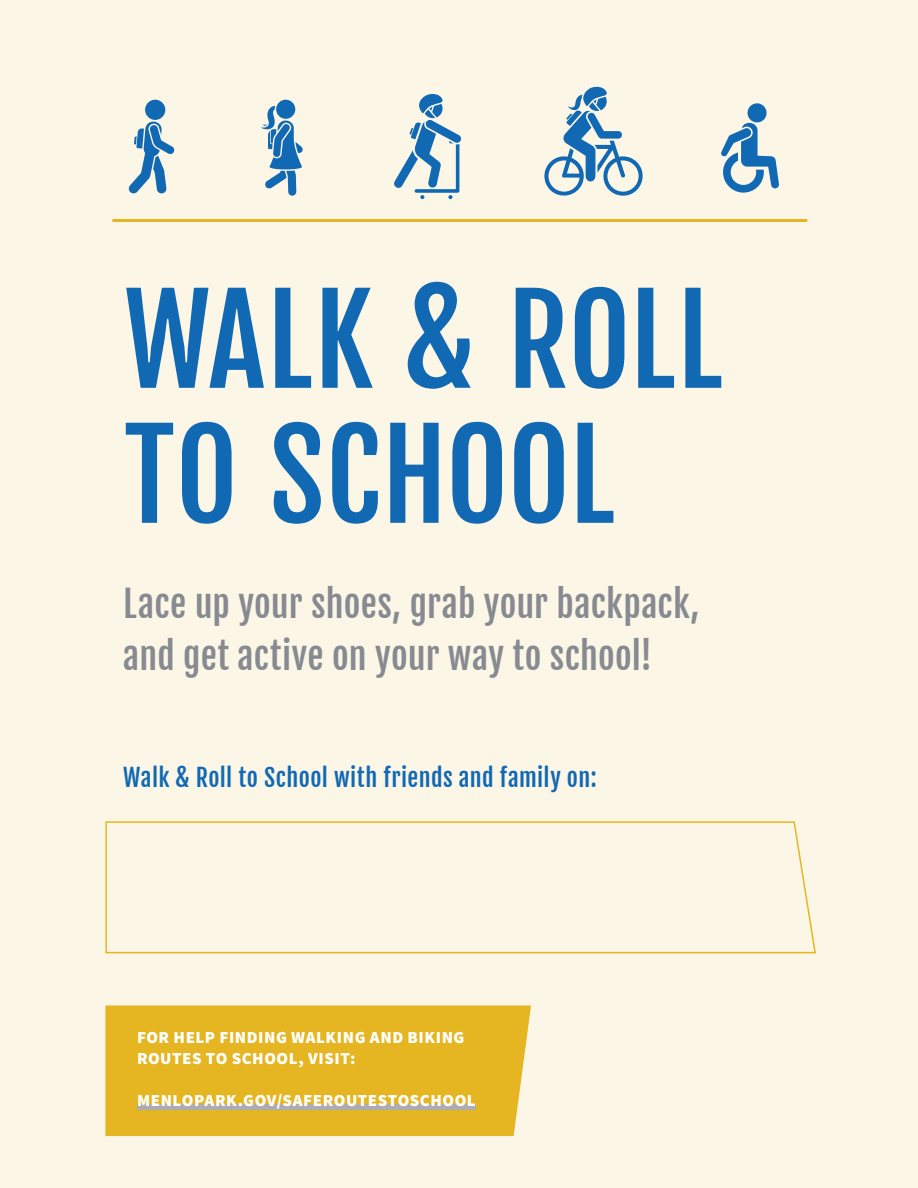
<style>
.page{position:relative;width:918px;height:1188px;background:#fbf6e6}
.page>*{position:absolute;margin:0;border:0;box-sizing:border-box;transform-origin:0 0}
.t1{font:120px/135px "Fjalla One";letter-spacing:.005em;color:#1169b4}
.t2{font:36px/51px "Fjalla One";color:#878a90}
.t3{font:24px "Fjalla One";letter-spacing:.015em;color:#1169b4}
.t4{font:16.8px/21px "Source Sans Variable";letter-spacing:.03em;color:#fff}
</style>
<div class="page">
<div style="left:105px;top:1006px;width:426px;height:130px;background:#e5b621"></div>
<svg style="left:105px;top:821px;width:711px;height:133px"></svg>
<div style="left:137px;top:1104px;width:339px;height:6px;background:#acadb0"></div>
<div style="left:276px;top:100px;width:19px;height:19px;background:#1169b4;border-radius:50%"></div>
<svg style="left:261px;top:106px;width:42px;height:90px"></svg>
<svg style="left:128px;top:99px;width:47px;height:95px"></svg>
<svg style="left:394px;top:93px;width:67px;height:106px"></svg>
<svg style="left:721px;top:103px;width:58px;height:90px"></svg>
<svg style="left:544px;top:86px;width:99px;height:110px"></svg>
<hr style="left:112px;top:219px;width:695px;height:3px;background:#e5b621">
<h1 class="t1" style="left:124px;top:273px;width:600px">WALK &amp; ROLL<br>TO SCHOOL</h1>
<h2 class="t2" style="left:123px;top:579px;width:578px">Lace up your shoes, grab your backpack, and get active on your way to school!</h2>
<h3 class="t3" style="left:123px;top:763px;width:475px">Walk &amp; Roll to School with friends and family on:</h3>
<p class="t4" style="left:137px;top:1027px;width:329px">FOR HELP FINDING WALKING AND BIKING<br>ROUTES TO SCHOOL, VISIT:</p>
<p class="t4" style="left:137px;top:1090px;width:340px">MENLOPARK.GOV/SAFEROUTESTOSCHOOL</p>
</div>
